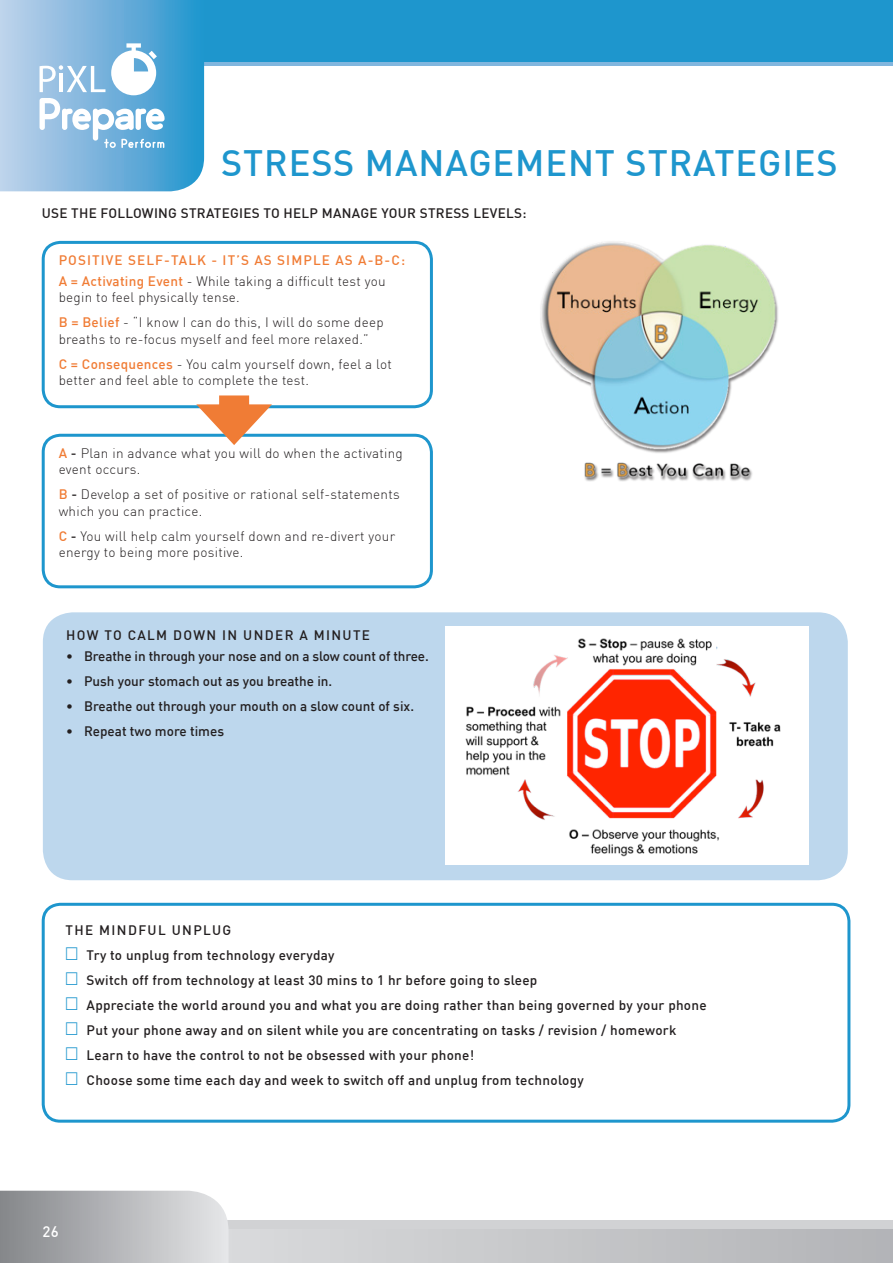
<style>
.page{position:relative;width:893px;height:1263px;background:#fff}
.page>*{position:absolute;margin:0;border:0;box-sizing:border-box;transform-origin:0 0}
.t1{font:500 36px "DIN";letter-spacing:.025em;color:#1e96cd}
.t2{font:500 15px "DIN";color:#fff}
.t3{font:300 13.5px/16.5px "DIN";letter-spacing:.02em;color:#231f20}
.text{font:500 13.5px "DIN";letter-spacing:.02em;color:#231f20}
.text-2{font:500 13.5px "DIN";color:#231f20}
.subhead{font:500 13.5px "DIN";letter-spacing:.02em;color:#231f20}
.text-3{font:500 13.5px "DIN";letter-spacing:-.01em;color:#231f20}
.subhead-2{font:500 13.5px "DIN";letter-spacing:.1em;color:#231f20}
.subhead-3{font:500 13.5px "DIN";letter-spacing:.08em;color:#f07c35}
.s1{font-weight:500;color:#f07c35}
.s2{font-weight:500}
.s3{color:#1e96cd}
</style>
<div class="page">
<div style="left:0;top:1220px;width:893px;height:43px;background:#d1d2d4"></div>
<div style="left:0;top:4px;width:893px;height:62px;background:#81b6de"></div>
<div style="left:0;top:0;width:893px;height:62px;background:#1e96cd"></div>
<svg style="left:554px;top:1229px;width:339px;height:34px"></svg>
<svg style="left:0;top:1191px;width:229px;height:72px"></svg>
<img style="left:540px;top:241px;width:238px;height:241px">
<div style="left:42px;top:903px;width:808px;height:220px;border:3px solid #1e96cd;border-radius:17px"></div>
<div style="left:42px;top:241px;width:391px;height:167px;border:3px solid #1e96cd;border-radius:17px"></div>
<div style="left:42px;top:434px;width:391px;height:154px;border:3px solid #1e96cd;border-radius:17px"></div>
<div style="left:219px;top:395px;width:30px;height:24px;background:#f07c35"></div>
<svg style="left:196px;top:404px;width:76px;height:41px"></svg>
<div style="left:43px;top:612px;width:805px;height:268px;background:#bdd7ed;border-radius:30px"></div>
<div style="left:445px;top:626px;width:364px;height:239px;background:#fff"></div>
<img style="left:465px;top:638px;width:316px;height:219px">
<svg style="left:0;top:0;width:204px;height:191px;background:#85bce0"></svg>
<p class="t1" style="left:221px;top:140px;width:618px">STRESS MANAGEMENT STRATEGIES</p>
<p class="subhead" style="left:42px;top:204px;width:486px">USE THE FOLLOWING STRATEGIES TO HELP MANAGE YOUR STRESS LEVELS:</p>
<p class="subhead-3" style="left:59px;top:252px;width:348px">POSITIVE SELF-TALK - IT’S AS SIMPLE AS A-B-C:</p>
<p class="t3" style="left:59px;top:273px;width:328px"><span class="s1">A = Activating Event</span> - While taking a difficult test you begin to feel physically tense.</p>
<p class="t3" style="left:59px;top:314px;width:327px"><span class="s1">B = Belief</span> - “I know I can do this, I will do some deep breaths to re-focus myself and feel more relaxed.”</p>
<p class="t3" style="left:59px;top:356px;width:335px"><span class="s1">C = Consequences</span> - You calm yourself down, feel a lot better and feel able to complete the test.</p>
<p class="t3" style="left:59px;top:445px;width:346px"><span class="s1">A</span> <span class="s2">-</span> Plan in advance what you will do when the activating event occurs.</p>
<p class="t3" style="left:59px;top:486px;width:342px"><span class="s1">B</span> <span class="s2">-</span> Develop a set of positive or rational self-statements which you can practice.</p>
<p class="t3" style="left:59px;top:528px;width:338px"><span class="s1">C</span> <span class="s2">-</span> You will help calm yourself down and re-divert your energy to being more positive.</p>
<p class="subhead-2" style="left:66px;top:626px;width:305px">HOW TO CALM DOWN IN UNDER A MINUTE</p>
<p class="text-3" style="left:66px;top:647px;width:364px">• Breathe in through your nose and on a slow count of three.</p>
<p class="text-2" style="left:66px;top:672px;width:268px">• Push your stomach out as you breathe in.</p>
<p class="text-2" style="left:66px;top:697px;width:350px">• Breathe out through your mouth on a slow count of six.</p>
<p class="text-2" style="left:66px;top:722px;width:160px">• Repeat two more times</p>
<p class="subhead-2" style="left:66px;top:921px;width:167px">THE MINDFUL UNPLUG</p>
<p class="text" style="left:66px;top:946px;width:270px"><span class="s3">✓</span> Try to unplug from technology everyday</p>
<p class="text" style="left:66px;top:971px;width:473px"><span class="s3">✓</span> Switch off from technology at least 30 mins to 1 hr before going to sleep</p>
<p class="text" style="left:66px;top:996px;width:643px"><span class="s3">✓</span> Appreciate the world around you and what you are doing rather than being governed by your phone</p>
<p class="text" style="left:66px;top:1021px;width:612px"><span class="s3">✓</span> Put your phone away and on silent while you are concentrating on tasks / revision / homework</p>
<p class="text" style="left:66px;top:1046px;width:410px"><span class="s3">✓</span> Learn to have the control to not be obsessed with your phone!</p>
<p class="text" style="left:66px;top:1071px;width:520px"><span class="s3">✓</span> Choose some time each day and week to switch off and unplug from technology</p>
<p class="t2" style="left:43px;top:1222px;width:18px">26</p>
</div>
